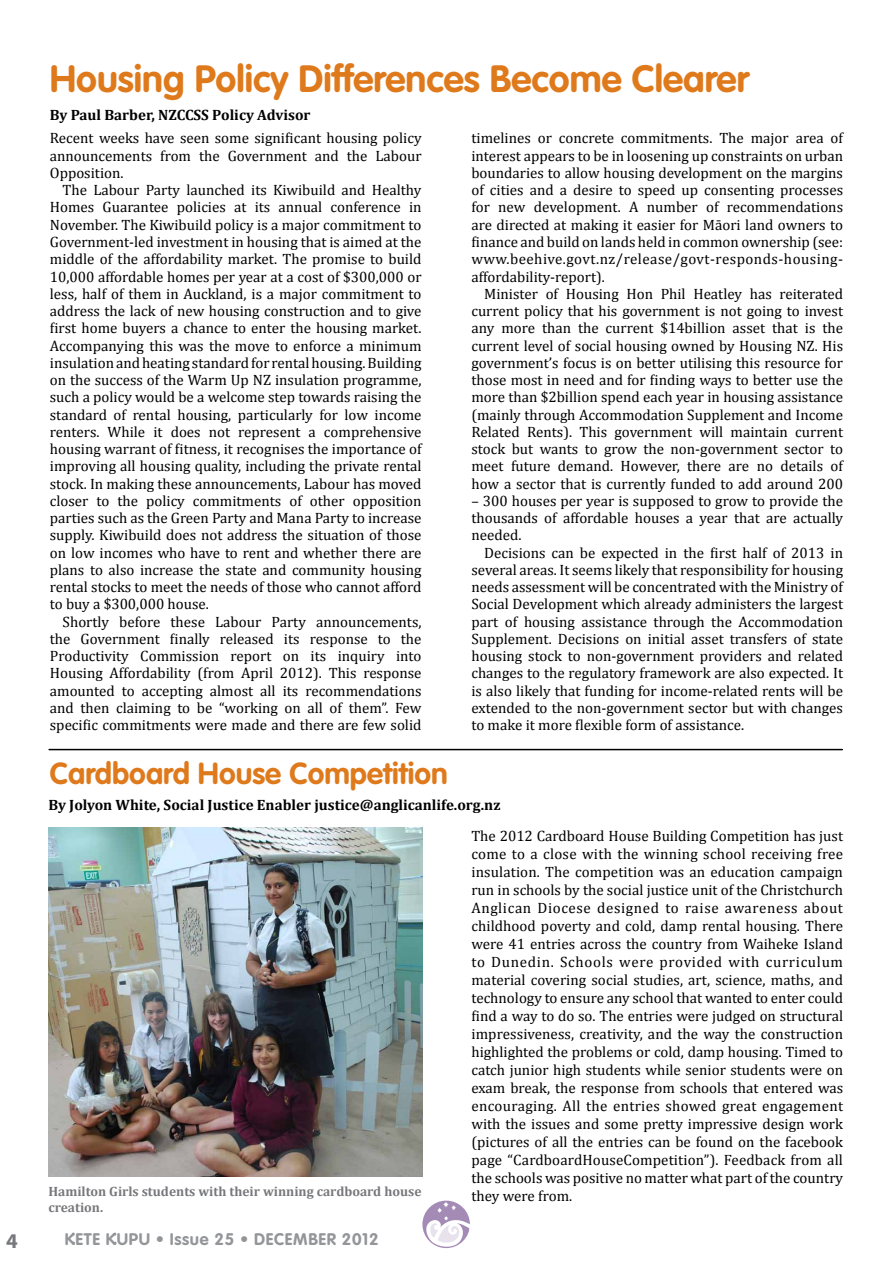
<style>
.page{position:relative;width:893px;height:1263px;background:#fff}
.page>*{position:absolute;margin:0;border:0;box-sizing:border-box;transform-origin:0 0}
.t1{font:700 37.5px "VAG Rounded";color:#df7a1c}
.t2{font:700 30px "VAG Rounded";color:#df7a1c}
.t3{font:700 21px "Myriad Pro";color:#77787b}
.t4{font:700 16.65px "VAG Rounded";letter-spacing:.04em;color:#939598}
.t5{font:15px/17.2px "Cambria";color:#000;text-align:justify}
.t6{font:700 15px "Cambria";color:#000}
.t7{font:700 13.5px/16.5px "Cambria";color:#77787b}
</style>
<div class="page">
<svg style="left:114px;top:1232px;width:3px;height:13px"></svg>
<hr style="left:49px;top:749px;width:793px;height:1px;background:#000">
<img style="left:48px;top:827px;width:374px;height:350px">
<svg style="left:423px;top:1201px;width:47px;height:48px"></svg>
<h3 class="t3" style="left:6px;top:1227px;width:13px">4</h3>
<h1 class="t1" style="left:50px;top:57px;width:701px">Housing Policy Differences Become Clearer</h1>
<p class="t6" style="left:50px;top:106px;width:262px">By Paul Barber, NZCCSS Policy Advisor</p>
<p class="t5" style="left:50px;top:130px;width:373px">Recent weeks have seen some significant housing policy announcements from the Government and the Labour Opposition.</p>
<p class="t5" style="left:50px;top:181px;width:373px;text-indent:13px">The Labour Party launched its Kiwibuild and Healthy Homes Guarantee policies at its annual conference in November. The Kiwibuild policy is a major commitment to Government-led investment in housing that is aimed at the middle of the affordability market. The promise to build 10,000 affordable homes per year at a cost of $300,000 or less, half of them in Auckland, is a major commitment to address the lack of new housing construction and to give first home buyers a chance to enter the housing market.<br>Accompanying this was the move to enforce a minimum insulation and heating standard for rental housing. Building on the success of the Warm Up NZ insulation programme, such a policy would be a welcome step towards raising the standard of rental housing, particularly for low income renters. While it does not represent a comprehensive housing warrant of fitness, it recognises the importance of improving all housing quality, including the private rental stock. In making these announcements, Labour has moved closer to the policy commitments of other opposition parties such as the Green Party and Mana Party to increase supply. Kiwibuild does not address the situation of those on low incomes who have to rent and whether there are plans to also increase the state and community housing rental stocks to meet the needs of those who cannot afford to buy a $300,000 house.</p>
<p class="t5" style="left:50px;top:613px;width:373px;text-indent:13px">Shortly before these Labour Party announcements, the Government finally released its response to the Productivity Commission report on its inquiry into Housing Affordability (from April 2012). This response amounted to accepting almost all its recommendations and then claiming to be “working on all of them”. Few specific commitments were made and there are few solid</p>
<p class="t5" style="left:471px;top:130px;width:373px">timelines or concrete commitments. The major area of interest appears to be in loosening up constraints on urban boundaries to allow housing development on the margins of cities and a desire to speed up consenting processes for new development. A number of recommendations are directed at making it easier for Māori land owners to finance and build on lands held in common ownership (see: www.beehive.govt.nz/release/govt-responds-housing&shy;affordability-report).</p>
<p class="t5" style="left:471px;top:285px;width:373px;text-indent:13px">Minister of Housing Hon Phil Heatley has reiterated current policy that his government is not going to invest any more than the current $14billion asset that is the current level of social housing owned by Housing NZ. His government’s focus is on better utilising this resource for those most in need and for finding ways to better use the more than $2billion spend each year in housing assistance (mainly through Accommodation Supplement and Income Related Rents). This government will maintain current stock but wants to grow the non-government sector to meet future demand. However, there are no details of how a sector that is currently funded to add around 200</p>
<p class="t5" style="left:471px;top:492px;width:373px">– 300 houses per year is supposed to grow to provide the thousands of affordable houses a year that are actually needed.</p>
<p class="t5" style="left:471px;top:544px;width:373px;text-indent:13px">Decisions can be expected in the first half of 2013 in several areas. It seems likely that responsibility for housing needs assessment will be concentrated with the Ministry of Social Development which already administers the largest part of housing assistance through the Accommodation Supplement. Decisions on initial asset transfers of state housing stock to non-government providers and related changes to the regulatory framework are also expected. It is also likely that funding for income-related rents will be extended to the non-government sector but with changes to make it more flexible form of assistance.</p>
<h2 class="t2" style="left:50px;top:756px;width:399px">Cardboard House Competition</h2>
<p class="t6" style="left:48px;top:796px;width:454px">By Jolyon White, Social Justice Enabler justice@anglicanlife.org.nz</p>
<p class="t7" style="left:48px;top:1182px;width:375px">Hamilton Girls students with their winning cardboard house creation.</p>
<p class="t4" style="left:65px;top:1229px;width:315px">KETE KUPU • Issue 25 • DECEMBER 2012</p>
<p class="t5" style="left:471px;top:827px;width:373px;line-height:18px">The 2012 Cardboard House Building Competition has just come to a close with the winning school receiving free insulation. The competition was an education campaign run in schools by the social justice unit of the Christchurch Anglican Diocese designed to raise awareness about childhood poverty and cold, damp rental housing. There were 41 entries across the country from Waiheke Island to Dunedin. Schools were provided with curriculum material covering social studies, art, science, maths, and technology to ensure any school that wanted to enter could find a way to do so. The entries were judged on structural impressiveness, creativity, and the way the construction highlighted the problems or cold, damp housing. Timed to catch junior high students while senior students were on exam break, the response from schools that entered was encouraging. All the entries showed great engagement with the issues and some pretty impressive design work (pictures of all the entries can be found on the facebook page “CardboardHouseCompetition”). Feedback from all the schools was positive no matter what part of the country they were from.</p>
</div>
